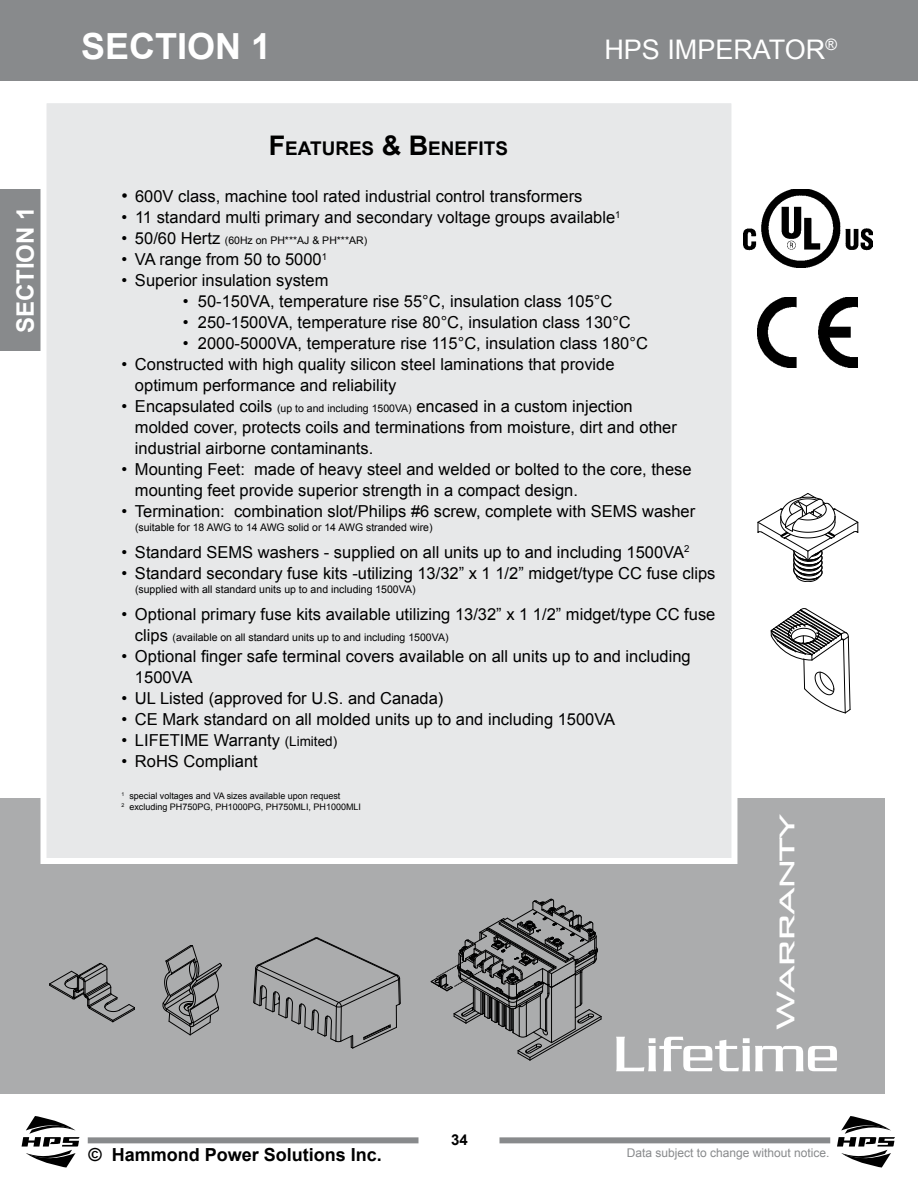
<style>
.page{position:relative;width:918px;height:1188px;background:#fff}
.page>*{position:absolute;margin:0;border:0;box-sizing:border-box;transform-origin:0 0}
.t1{font:54px "Chainlink Semi Bold Regular SWFTE";color:#fff}
.t2{font:700 36px "Arial";color:#fff}
.t3{font:27px "Arial";color:#fff}
.t4{font:27px "Wall Street Extended Regular SWFTE";color:#fff}
.t5{font:700 24px "Arial";color:#fff}
.t6{font:700 18.9px "Arial";color:#000}
.t7{font:700 18px "Arial";color:#000}
.t8{font:16.5px/21px "Arial";color:#000}
.t9{font:700 15px "Arial";color:#000}
.t10{font:12px "Arial";color:#888a8c}
.t11{font:10.65px "Arial";color:#000}
.t12{font:10.5px "Arial";color:#000}
.t13{font:9px/10.8px "Arial";color:#000}
.s1{font-size:27px}
.s2{font-size:18px}
.s3{font-size:16.5px}
.s4{font-size:10.5px}
.s5{font-size:13.5px}
</style>
<div class="page">
<div style="left:0;top:0;width:918px;height:81px;background:#888a8c"></div>
<div style="left:0;top:189px;width:40px;height:162px;background:#888a8c"></div>
<svg style="left:22px;top:1116px;width:58px;height:52px"></svg>
<svg style="left:837px;top:1116px;width:58px;height:52px"></svg>
<div style="left:0;top:798px;width:885px;height:296px;background:#abacad"></div>
<svg style="left:49px;top:963px;width:86px;height:60px"></svg>
<svg style="left:431px;top:899px;width:171px;height:161px"></svg>
<div style="left:40px;top:97px;width:697px;height:767px;background:#e7e8e9;border:6px solid #fff"></div>
<img style="left:744px;top:189px;width:128px;height:78px">
<img style="left:757px;top:297px;width:100px;height:71px">
<svg style="left:771px;top:608px;width:79px;height:105px"></svg>
<svg style="left:758px;top:493px;width:101px;height:89px"></svg>
<svg style="left:254px;top:938px;width:147px;height:110px"></svg>
<svg style="left:162px;top:945px;width:60px;height:91px"></svg>
<div style="left:88px;top:1137px;width:330px;height:6px;background:#888a8c"></div>
<div style="left:500px;top:1137px;width:330px;height:6px;background:#888a8c"></div>
<h3 class="t5" style="left:10px;top:333px;width:128px;rotate:-90deg">SECTION 1</h3>
<h2 class="t2" style="left:81px;top:23px;width:192px">SECTION 1</h2>
<h3 class="t3" style="left:604px;top:32px;width:234px">HPS IMPERATOR<sup>®</sup></h3>
<p class="t6" style="left:269px;top:136px;width:241px"><span class="s1">F</span>EATURES <span class="s1">&amp; B</span>ENEFITS</p>
<p class="t8" style="left:122px;top:186px;width:462px"><span class="s2">•</span> 600V class, machine tool rated industrial control transformers</p>
<p class="t8" style="left:122px;top:207px;width:501px">• 11 standard multi primary and secondary voltage groups available<sup>1</sup></p>
<p class="t12" style="left:122px;top:234px;width:247px"><span class="s3">• 50/60 Hertz</span> (60Hz on PH***AJ &amp; PH***AR)</p>
<p class="t8" style="left:122px;top:249px;width:207px">• VA range from 50 to 5000<sup>1</sup></p>
<p class="t8" style="left:122px;top:270px;width:208px">• Superior insulation system</p>
<p class="t8" style="left:183px;top:291px;width:431px">• 50-150VA, temperature rise 55°C, insulation class 105°C</p>
<p class="t8" style="left:183px;top:312px;width:449px">• 250-1500VA, temperature rise 80°C, insulation class 130°C</p>
<p class="t8" style="left:183px;top:333px;width:467px">• 2000-5000VA, temperature rise 115°C, insulation class 180°C</p>
<p class="t8" style="left:135px;top:354px;width:481px;text-indent:-13px">• Constructed with high quality silicon steel laminations that provide optimum performance and reliability</p>
<p class="t8" style="left:135px;top:396px;width:543px;text-indent:-13px">• Encapsulated coils <span class="s4">(up to and including 1500VA)</span> encased in a custom injection molded cover, protects coils and terminations from moisture, dirt and other industrial airborne contaminants.</p>
<p class="t8" style="left:135px;top:459px;width:558px;text-indent:-13px">• Mounting Feet: made of heavy steel and welded or bolted to the core, these mounting feet provide superior strength in a compact design.</p>
<p class="t8" style="left:121px;top:501px;width:575px">• Termination: combination slot/Philips #6 screw, complete with SEMS washer</p>
<p class="t12" style="left:135px;top:520px;width:299px">(suitable for 18 AWG to 14 AWG solid or 14 AWG stranded wire)</p>
<p class="t8" style="left:122px;top:542px;width:569px">• Standard SEMS washers - supplied on all units up to and including 1500VA<sup>2</sup></p>
<p class="t8" style="left:122px;top:563px;width:595px">• Standard secondary fuse kits -utilizing 13/32” x 1 1/2” midget/type CC fuse clips</p>
<p class="t11" style="left:135px;top:582px;width:282px">(supplied with all standard units up to and including 1500VA)</p>
<p class="t8" style="left:122px;top:604px;width:595px">• Optional primary fuse kits available utilizing 13/32” x 1 1/2” midget/type CC fuse</p>
<p class="t12" style="left:135px;top:630px;width:315px"><span class="s3">clips</span> (available on all standard units up to and including 1500VA)</p>
<p class="t8" style="left:135px;top:646px;width:557px;text-indent:-13px">• Optional finger safe terminal covers available on all units up to and including<br>1500VA</p>
<p class="t8" style="left:122px;top:688px;width:323px">• UL Listed (approved for U.S. and Canada)</p>
<p class="t8" style="left:122px;top:709px;width:495px">• CE Mark standard on all molded units up to and including 1500VA</p>
<p class="t8" style="left:122px;top:730px;width:217px">• LIFETIME Warranty <span class="s5">(Limited)</span></p>
<p class="t8" style="left:122px;top:751px;width:138px">• RoHS Compliant</p>
<p class="t13" style="left:122px;top:791px;width:241px"><sup>1</sup> special voltages and VA sizes available upon request<br><sup>2</sup> excluding PH750PG, PH1000PG, PH750MLI, PH1000MLI</p>
<h3 class="t4" style="left:768px;top:1031px;width:219px;rotate:-90deg">Warranty</h3>
<p class="t9" style="left:451px;top:1130px;width:18px">34</p>
<h1 class="t1" style="left:614px;top:1023px;width:227px">Lifetime</h1>
<p class="t7" style="left:88px;top:1143px;width:295px">© Hammond Power Solutions Inc.</p>
<p class="t10" style="left:627px;top:1145px;width:204px">Data subject to change without notice.</p>
</div>
